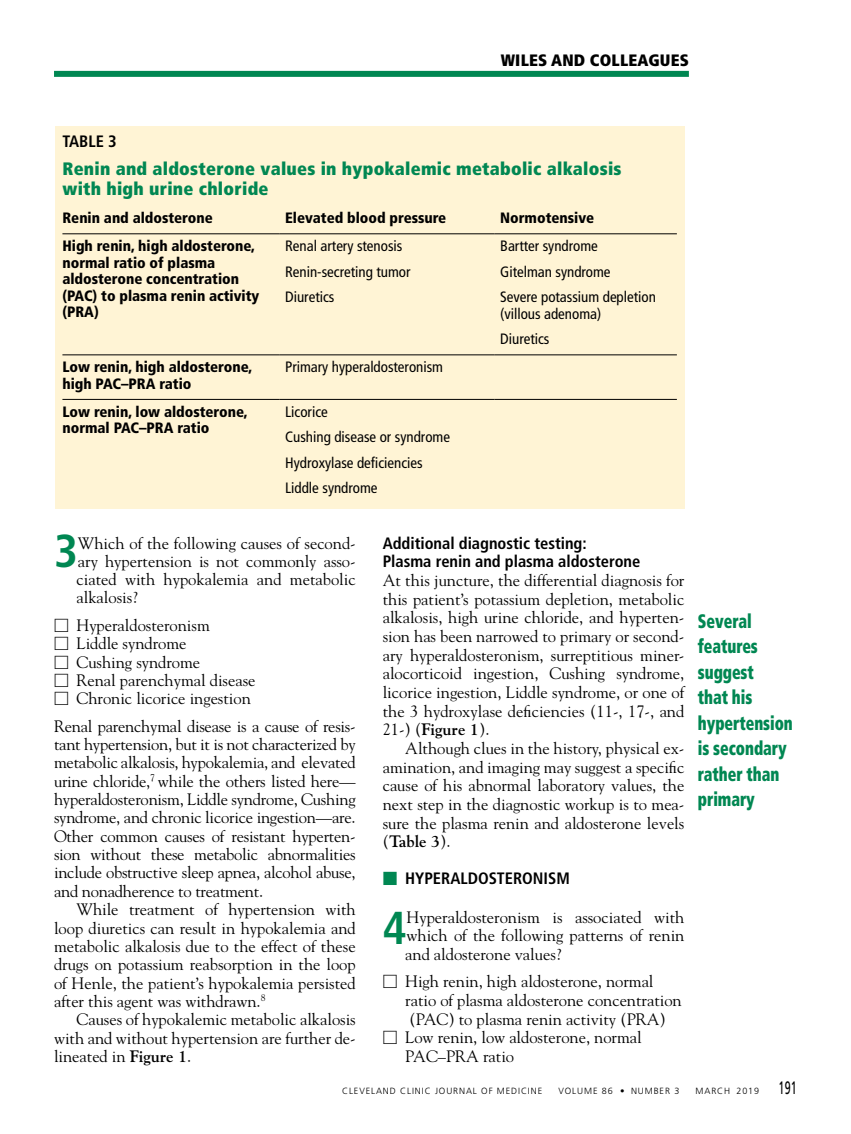
<style>
.page{position:relative;width:851px;height:1134px;background:#fff}
.page>*{position:absolute;margin:0;border:0;box-sizing:border-box;transform-origin:0 0}
.t1{font:700 condensed 46.2px "Frutiger LT Std";color:#008752}
.t2{font:900 condensed 19.5px/25.5px "Frutiger LT Std";letter-spacing:-.005em;color:#008752;scale:.8 1}
.t3{font:900 condensed 18px/19.5px "Frutiger LT Std";letter-spacing:.015em;color:#008752}
.t4{font:16.5px/18.3px "Goudy Std";color:#000;text-align:justify}
.t5{font:700 condensed 16.5px/18.6px "Frutiger LT Std";color:#000}
.t6{font:900 condensed 16.5px "Frutiger LT Std";letter-spacing:.01em;color:#000}
.t7{font:900 condensed 15px/16.5px "Frutiger LT Std";color:#000}
.t8{font:condensed 15px/25.5px "Frutiger LT Std";color:#000}
.t9{font:300 9px "Frutiger LT Std";letter-spacing:.1em;color:#000}
.s1{font-family:"Universal Std Newswith Comm Pi"}
.s2{font-weight:700}
.s3{font-family:"Universal Std Newswith Comm Pi";font-weight:400;font-stretch:normal;color:#008752}
.s4{font-weight:400;font-size:18px}
</style>
<div class="page">
<div style="left:54px;top:71px;width:634px;height:6px;background:#008752"></div>
<div style="left:55px;top:126px;width:629px;height:383px;background:#fff4d5"></div>
<hr style="left:62px;top:233px;width:217px;height:1px;background:#000">
<hr style="left:279px;top:233px;width:215px;height:1px;background:#000">
<hr style="left:494px;top:233px;width:183px;height:1px;background:#000">
<hr style="left:62px;top:354px;width:217px;height:1px;background:#000">
<hr style="left:279px;top:354px;width:215px;height:1px;background:#000">
<hr style="left:494px;top:354px;width:183px;height:1px;background:#000">
<hr style="left:62px;top:399px;width:217px;height:1px;background:#000">
<hr style="left:279px;top:399px;width:215px;height:1px;background:#000">
<hr style="left:494px;top:399px;width:183px;height:1px;background:#000">
<p class="t6" style="left:501px;top:51px;width:190px">WILES AND COLLEAGUES</p>
<p class="t5" style="left:62px;top:132px;width:56px">TABLE 3</p>
<p class="t3" style="left:62px;top:159px;width:560px">Renin and aldosterone values in hypokalemic metabolic alkalosis with high urine chloride</p>
<p class="t7" style="left:62px;top:210px;width:152px">Renin and aldosterone</p>
<p class="t7" style="left:285px;top:210px;width:163px">Elevated blood pressure</p>
<p class="t7" style="left:500px;top:210px;width:95px">Normotensive</p>
<p class="t7" style="left:62px;top:238px;width:198px">High renin, high aldosterone, normal ratio of plasma aldosterone concentration (PAC) to plasma renin activity (PRA)</p>
<p class="t8" style="left:285px;top:233px;width:127px">Renal artery stenosis<br>Renin-secreting tumor<br>Diuretics</p>
<p class="t8" style="left:500px;top:233px;width:157px">Bartter syndrome<br>Gitelman syndrome<br>Severe potassium depletion</p>
<p class="t8" style="left:500px;top:301px;width:102px">(villous adenoma)<br>Diuretics</p>
<p class="t7" style="left:62px;top:359px;width:191px">Low renin, high aldosterone, high PAC–PRA ratio</p>
<p class="t8" style="left:285px;top:354px;width:159px">Primary hyperaldosteronism</p>
<p class="t7" style="left:62px;top:403px;width:187px">Low renin, low aldosterone, normal PAC–PRA ratio</p>
<p class="t8" style="left:285px;top:399px;width:166px">Licorice<br>Cushing disease or syndrome<br>Hydroxylase deficiencies<br>Liddle syndrome</p>
<h1 class="t1" style="left:54px;top:523px;width:25px">3</h1>
<p class="t4" style="left:76px;top:534px;width:281px">Which of the following causes of second&shy;ary hypertension is not commonly asso&shy;ciated with hypokalemia and metabolic alkalosis?</p>
<p class="t4" style="left:54px;top:616px;width:157px"><span class="s1">□</span> Hyperaldosteronism</p>
<p class="t4" style="left:54px;top:634px;width:134px"><span class="s1">□</span> Liddle syndrome</p>
<p class="t4" style="left:54px;top:652px;width:148px"><span class="s1">□</span> Cushing syndrome</p>
<p class="t4" style="left:54px;top:671px;width:203px"><span class="s1">□</span> Renal parenchymal disease</p>
<p class="t4" style="left:54px;top:685px;width:303px;line-height:27.3px"><span class="s1">□</span> Chronic licorice ingestion<br>Renal parenchymal disease is a cause of resis-</p>
<p class="t4" style="left:54px;top:735px;width:303px">tant hypertension, but it is not characterized by metabolic alkalosis, hypokalemia, and elevated urine chloride,<sup>7</sup> while the others listed here— hyperaldosteronism, Liddle syndrome, Cushing syndrome, and chronic licorice ingestion—are.<br>Other common causes of resistant hyperten&shy;sion without these metabolic abnormalities include obstructive sleep apnea, alcohol abuse, and nonadherence to treatment.</p>
<p class="t4" style="left:54px;top:900px;width:303px;text-indent:23px">While treatment of hypertension with loop diuretics can result in hypokalemia and metabolic alkalosis due to the effect of these drugs on potassium reabsorption in the loop of Henle, the patient’s hypokalemia persisted after this agent was withdrawn.<sup>8</sup></p>
<p class="t4" style="left:54px;top:1010px;width:303px;text-indent:23px">Causes of hypokalemic metabolic alkalosis with and without hypertension are further de&shy;lineated in <span class="s2">Figure 1</span>.</p>
<p class="t5" style="left:383px;top:534px;width:259px">Additional diagnostic testing:<br>Plasma renin and plasma aldosterone</p>
<p class="t4" style="left:383px;top:571px;width:303px">At this juncture, the differential diagnosis for this patient’s potassium depletion, metabolic alkalosis, high urine chloride, and hyperten&shy;sion has been narrowed to primary or second&shy;ary hyperaldosteronism, surreptitious miner&shy;alocorticoid ingestion, Cushing syndrome, licorice ingestion, Liddle syndrome, or one of the 3 hydroxylase deficiencies (11-, 17-, and 21-) (<span class="s2">Figure 1</span>).</p>
<p class="t4" style="left:383px;top:739px;width:303px;text-indent:23px">Although clues in the history, physical ex&shy;amination, and imaging may suggest a specific cause of his abnormal laboratory values, the next step in the diagnostic workup is to mea&shy;sure the plasma renin and aldosterone levels (<span class="s2">Table 3</span>).</p>
<p class="t5" style="left:383px;top:869px;width:188px"><span class="s3">■</span> HYPERALDOSTERONISM</p>
<h1 class="t1" style="left:382px;top:901px;width:25px">4</h1>
<p class="t4" style="left:405px;top:908px;width:281px">Hyperaldosteronism is associated with which of the following patterns of renin and aldosterone values?</p>
<p class="t4" style="left:405px;top:972px;width:278px;text-align:left;text-indent:-23px"><span class="s1">□</span> High renin, high aldosterone, normal ratio of plasma aldosterone concentration (PAC) to plasma renin activity (PRA)</p>
<p class="t4" style="left:405px;top:1028px;width:238px;text-indent:-23px"><span class="s1">□</span> Low renin, low aldosterone, normal<br>PAC–PRA ratio</p>
<p class="t2" style="left:698px;top:608px;width:120px">Several features suggest<br>that his hypertension is secondary rather than primary</p>
<p class="t9" style="left:342px;top:1085px;width:202px">CLEVELAND CLINIC JOURNAL OF MEDICINE</p>
<p class="t9" style="left:558px;top:1085px;width:122px">VOLUME 86 • NUMBER 3</p>
<p class="t9" style="left:695px;top:1085px;width:103px">MARCH 2019 <span class="s4">191</span></p>
</div>
